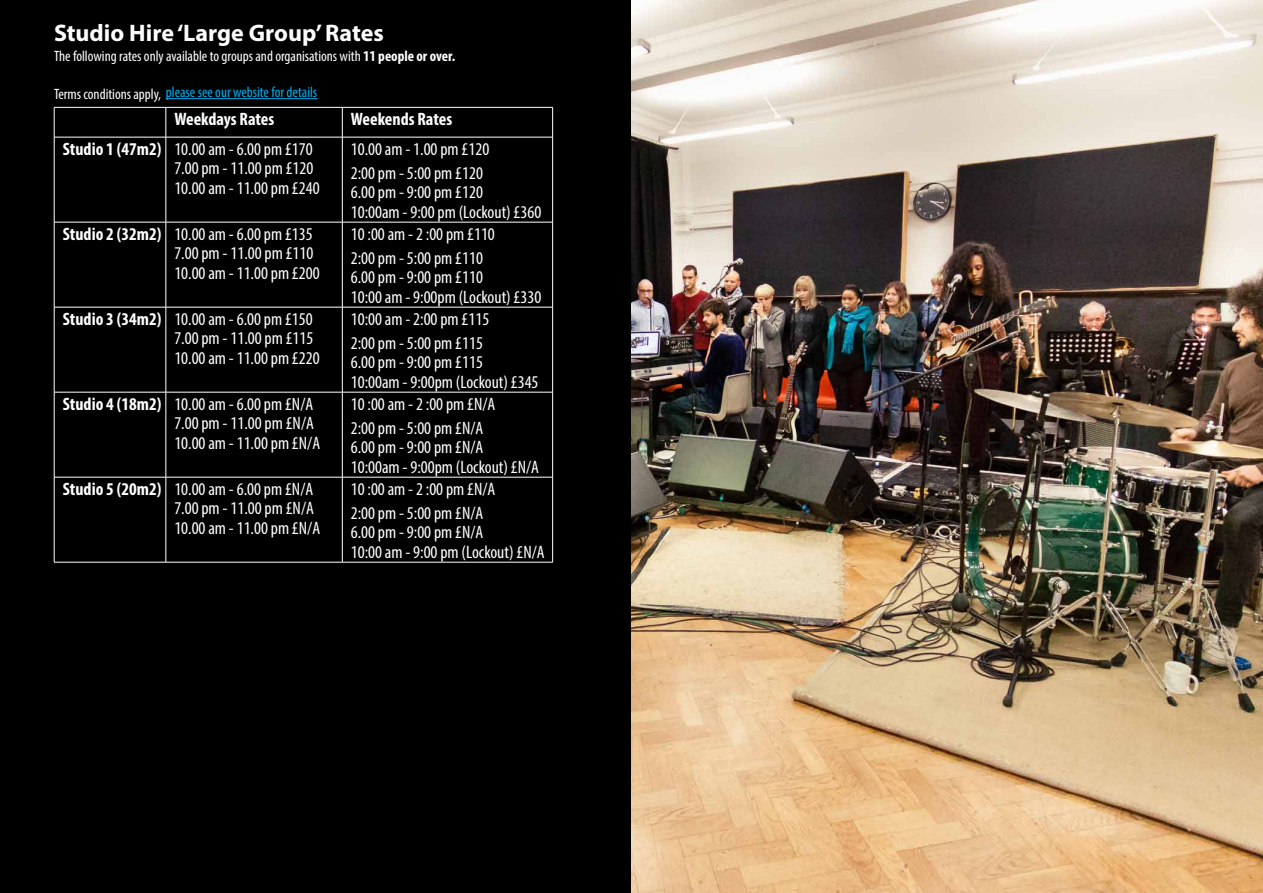
<style>
.page{position:relative;width:1263px;height:893px;background:#fff}
.page>*{position:absolute;margin:0;border:0;box-sizing:border-box;transform-origin:0 0}
.t1{font:700 24px "Myriad Pro";color:#fff}
.t2{font:condensed 18px/19.5px "Myriad Pro";color:#fff}
.t3{font:700 condensed 18px "Myriad Pro";color:#fff}
.t4{font:condensed 15px "Myriad Pro";color:#fff}
.t5{font:condensed 15px "Myriad Pro";color:#00aeef}
.s1{font-weight:700}
.s2{color:#fff}
</style>
<div class="page">
<div style="left:0;top:0;width:650px;height:893px;background:#000"></div>
<img style="left:631px;top:0;width:632px;height:893px">
<hr style="left:166px;top:98px;width:151px;height:1px;background:#00aeef">
<hr style="left:54px;top:107px;width:112px;height:1px;background:#fff">
<svg style="left:54px;top:108px;width:1px;height:29px"></svg>
<hr style="left:166px;top:107px;width:176px;height:1px;background:#fff">
<hr style="left:342px;top:107px;width:211px;height:1px;background:#fff">
<svg style="left:552px;top:108px;width:1px;height:29px"></svg>
<hr style="left:54px;top:137px;width:1px;height:85px;background:#fff">
<hr style="left:552px;top:137px;width:1px;height:85px;background:#fff">
<hr style="left:54px;top:222px;width:1px;height:85px;background:#fff">
<hr style="left:552px;top:222px;width:1px;height:85px;background:#fff">
<hr style="left:54px;top:307px;width:1px;height:85px;background:#fff">
<hr style="left:552px;top:307px;width:1px;height:85px;background:#fff">
<hr style="left:54px;top:392px;width:1px;height:85px;background:#fff">
<hr style="left:552px;top:392px;width:1px;height:85px;background:#fff">
<hr style="left:54px;top:477px;width:1px;height:85px;background:#fff">
<hr style="left:552px;top:477px;width:1px;height:85px;background:#fff">
<hr style="left:54px;top:562px;width:112px;height:1px;background:#fff">
<hr style="left:166px;top:562px;width:176px;height:1px;background:#fff">
<hr style="left:342px;top:562px;width:211px;height:1px;background:#fff">
<svg style="left:166px;top:108px;width:1px;height:29px"></svg>
<svg style="left:342px;top:108px;width:1px;height:29px"></svg>
<hr style="left:54px;top:137px;width:112px;height:1px;background:#fff">
<hr style="left:166px;top:137px;width:176px;height:1px;background:#fff">
<hr style="left:166px;top:137px;width:1px;height:85px;background:#fff">
<hr style="left:342px;top:137px;width:210px;height:1px;background:#fff">
<hr style="left:342px;top:137px;width:1px;height:85px;background:#fff">
<hr style="left:54px;top:222px;width:112px;height:1px;background:#fff">
<hr style="left:166px;top:222px;width:176px;height:1px;background:#fff">
<hr style="left:166px;top:222px;width:1px;height:85px;background:#fff">
<hr style="left:342px;top:222px;width:210px;height:1px;background:#fff">
<hr style="left:342px;top:222px;width:1px;height:85px;background:#fff">
<hr style="left:54px;top:307px;width:112px;height:1px;background:#fff">
<hr style="left:166px;top:307px;width:176px;height:1px;background:#fff">
<hr style="left:166px;top:307px;width:1px;height:85px;background:#fff">
<hr style="left:342px;top:307px;width:210px;height:1px;background:#fff">
<hr style="left:342px;top:307px;width:1px;height:85px;background:#fff">
<hr style="left:54px;top:392px;width:112px;height:1px;background:#fff">
<hr style="left:166px;top:392px;width:176px;height:1px;background:#fff">
<hr style="left:166px;top:392px;width:1px;height:85px;background:#fff">
<hr style="left:342px;top:392px;width:210px;height:1px;background:#fff">
<hr style="left:342px;top:392px;width:1px;height:85px;background:#fff">
<hr style="left:54px;top:477px;width:112px;height:1px;background:#fff">
<hr style="left:166px;top:477px;width:176px;height:1px;background:#fff">
<hr style="left:166px;top:477px;width:1px;height:85px;background:#fff">
<hr style="left:342px;top:477px;width:210px;height:1px;background:#fff">
<hr style="left:342px;top:477px;width:1px;height:85px;background:#fff">
<h1 class="t1" style="left:54px;top:17px;width:331px">Studio Hire ‘Large Group’ Rates</h1>
<p class="t4" style="left:54px;top:47px;width:403px">The following rates only available to groups and organisations with <span class="s1">11 people or over.</span></p>
<p class="t5" style="left:54px;top:83px;width:265px"><span class="s2">Terms conditions apply,</span> please see our website for details</p>
<p class="t3" style="left:174px;top:108px;width:101px">Weekdays Rates</p>
<p class="t3" style="left:351px;top:108px;width:103px">Weekends Rates</p>
<p class="t2" style="left:174px;top:139px;width:147px;text-indent:-112px"><span class="s1">Studio 1 (47m2)</span> 10.00 am - 6.00 pm £170<br>7.00 pm - 11.00 pm £120<br>10.00 am - 11.00 pm £240</p>
<p class="t2" style="left:351px;top:137px;width:140px;line-height:24px">10.00 am - 1.00 pm £120<br>2:00 pm - 5:00 pm £120</p>
<p class="t2" style="left:351px;top:182px;width:192px">6.00 pm - 9:00 pm £120<br>10:00am - 9:00 pm (Lockout) £360</p>
<p class="t2" style="left:174px;top:224px;width:147px;text-indent:-112px"><span class="s1">Studio 2 (32m2)</span> 10.00 am - 6.00 pm £135<br>7.00 pm - 11.00 pm £110<br>10.00 am - 11.00 pm £200</p>
<p class="t2" style="left:351px;top:222px;width:146px;line-height:24px">10 :00 am - 2 :00 pm £110<br>2:00 pm - 5:00 pm £110</p>
<p class="t2" style="left:351px;top:267px;width:192px">6.00 pm - 9:00 pm £110<br>10:00 am - 9:00pm (Lockout) £330</p>
<p class="t2" style="left:174px;top:309px;width:147px;text-indent:-112px"><span class="s1">Studio 3 (34m2)</span> 10.00 am - 6.00 pm £150<br>7.00 pm - 11.00 pm £115<br>10.00 am - 11.00 pm £220</p>
<p class="t2" style="left:351px;top:307px;width:140px;line-height:24px">10:00 am - 2:00 pm £115<br>2:00 pm - 5:00 pm £115</p>
<p class="t2" style="left:351px;top:352px;width:189px">6.00 pm - 9:00 pm £115<br>10:00am - 9:00pm (Lockout) £345</p>
<p class="t2" style="left:174px;top:394px;width:147px;text-indent:-112px"><span class="s1">Studio 4 (18m2)</span> 10.00 am - 6.00 pm £N/A<br>7.00 pm - 11.00 pm £N/A<br>10.00 am - 11.00 pm £N/A</p>
<p class="t2" style="left:351px;top:392px;width:146px;line-height:24px">10 :00 am - 2 :00 pm £N/A<br>2:00 pm - 5:00 pm £N/A</p>
<p class="t2" style="left:351px;top:437px;width:190px">6.00 pm - 9:00 pm £N/A<br>10:00am - 9:00pm (Lockout) £N/A</p>
<p class="t2" style="left:174px;top:479px;width:147px;text-indent:-112px"><span class="s1">Studio 5 (20m2)</span> 10.00 am - 6.00 pm £N/A<br>7.00 pm - 11.00 pm £N/A<br>10.00 am - 11.00 pm £N/A</p>
<p class="t2" style="left:351px;top:477px;width:146px;line-height:24px">10 :00 am - 2 :00 pm £N/A<br>2:00 pm - 5:00 pm £N/A</p>
<p class="t2" style="left:351px;top:522px;width:195px">6.00 pm - 9:00 pm £N/A<br>10:00 am - 9:00 pm (Lockout) £N/A</p>
</div>
